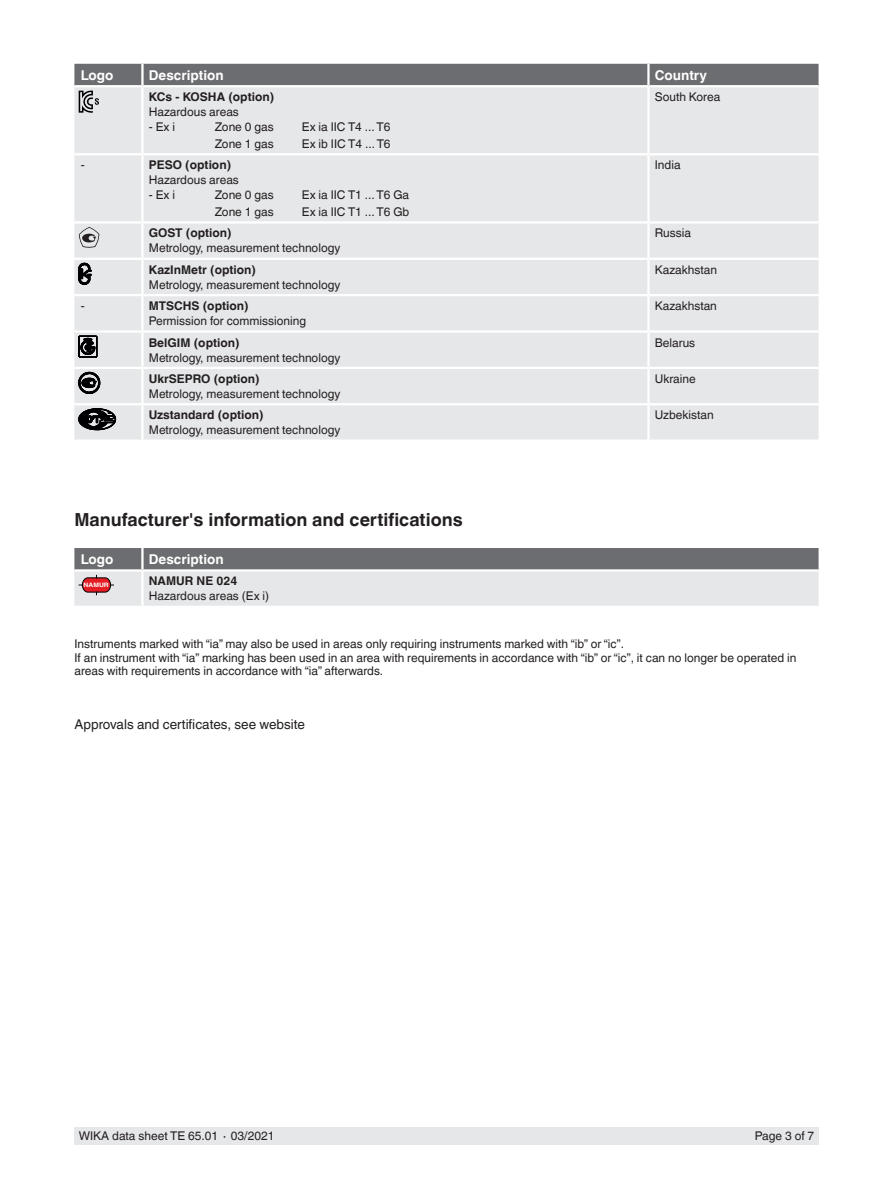
<style>
.page{position:relative;width:893px;height:1188px;background:#fff}
.page>*{position:absolute;margin:0;border:0;box-sizing:border-box;transform-origin:0 0}
.t1{font:700 18px "Helvetica World";color:#231f20}
.t2{font:700 13.5px "Helvetica World";color:#fff}
.t3{font:13.5px "Helvetica World";color:#231f20}
.t4{font:12px/13.5px "Helvetica World";color:#231f20}
.t5{font:700 12px "Helvetica World";color:#231f20}
.t6{font:700 6px "Helvetica World";color:#fff;scale:1.12 1}
</style>
<div class="page">
<div style="left:74px;top:1128px;width:745px;height:17px;background:#e6e7e9"></div>
<div style="left:74px;top:113px;width:745px;height:327px;background:#e6e7e9"></div>
<hr style="left:142px;top:258px;width:506px;height:2px;background:#fff">
<hr style="left:74px;top:153px;width:68px;height:2px;background:#fff">
<hr style="left:142px;top:153px;width:506px;height:2px;background:#fff">
<hr style="left:141px;top:155px;width:3px;height:66px;background:#fff">
<hr style="left:648px;top:153px;width:171px;height:2px;background:#fff">
<hr style="left:647px;top:155px;width:3px;height:66px;background:#fff">
<hr style="left:141px;top:260px;width:3px;height:34px;background:#fff">
<hr style="left:647px;top:260px;width:3px;height:34px;background:#fff">
<hr style="left:141px;top:333px;width:3px;height:34px;background:#fff">
<hr style="left:647px;top:333px;width:3px;height:34px;background:#fff">
<hr style="left:142px;top:221px;width:506px;height:3px;background:#fff">
<hr style="left:648px;top:221px;width:171px;height:3px;background:#fff">
<hr style="left:142px;top:367px;width:506px;height:2px;background:#fff">
<hr style="left:141px;top:369px;width:3px;height:34px;background:#fff">
<hr style="left:648px;top:367px;width:171px;height:2px;background:#fff">
<hr style="left:647px;top:369px;width:3px;height:34px;background:#fff">
<hr style="left:74px;top:221px;width:68px;height:3px;background:#fff">
<hr style="left:74px;top:367px;width:68px;height:2px;background:#fff">
<hr style="left:74px;top:330px;width:68px;height:3px;background:#fff">
<hr style="left:142px;top:330px;width:506px;height:3px;background:#fff">
<hr style="left:648px;top:330px;width:171px;height:3px;background:#fff">
<hr style="left:74px;top:403px;width:68px;height:2px;background:#fff">
<hr style="left:142px;top:403px;width:506px;height:2px;background:#fff">
<hr style="left:648px;top:403px;width:171px;height:2px;background:#fff">
<hr style="left:74px;top:294px;width:68px;height:2px;background:#fff">
<hr style="left:142px;top:294px;width:506px;height:2px;background:#fff">
<hr style="left:141px;top:296px;width:3px;height:34px;background:#fff">
<hr style="left:648px;top:294px;width:171px;height:2px;background:#fff">
<hr style="left:647px;top:296px;width:3px;height:34px;background:#fff">
<hr style="left:141px;top:405px;width:3px;height:35px;background:#fff">
<hr style="left:647px;top:405px;width:3px;height:35px;background:#fff">
<hr style="left:141px;top:87px;width:3px;height:66px;background:#fff">
<hr style="left:74px;top:258px;width:68px;height:2px;background:#fff">
<hr style="left:647px;top:87px;width:3px;height:66px;background:#fff">
<hr style="left:648px;top:258px;width:171px;height:2px;background:#fff">
<hr style="left:647px;top:224px;width:3px;height:34px;background:#fff">
<hr style="left:141px;top:224px;width:3px;height:34px;background:#fff">
<svg style="left:74px;top:64px;width:745px;height:49px;background:#b1b2b5"></svg>
<svg style="left:79px;top:227px;width:20px;height:21px"></svg>
<svg style="left:79px;top:263px;width:12px;height:21px"></svg>
<svg style="left:79px;top:336px;width:18px;height:22px"></svg>
<svg style="left:79px;top:372px;width:21px;height:22px"></svg>
<svg style="left:79px;top:409px;width:37px;height:21px"></svg>
<svg style="left:74px;top:548px;width:745px;height:58px;background:#b9b9bb"></svg>
<p class="t2" style="left:81px;top:67px;width:34px">Logo</p>
<p class="t2" style="left:149px;top:67px;width:76px">Description</p>
<p class="t2" style="left:655px;top:67px;width:54px">Country</p>
<p class="t5" style="left:149px;top:90px;width:127px">KCs - KOSHA (option)</p>
<p class="t4" style="left:149px;top:105px;width:92px">Hazardous areas</p>
<p class="t4" style="left:149px;top:120px;width:28px">- Ex i</p>
<p class="t4" style="left:215px;top:120px;width:61px">Zone 0 gas</p>
<p class="t4" style="left:302px;top:120px;width:90px">Ex ia IIC T4 ... T6</p>
<p class="t4" style="left:215px;top:137px;width:61px">Zone 1 gas</p>
<p class="t4" style="left:302px;top:137px;width:90px">Ex ib IIC T4 ... T6</p>
<p class="t4" style="left:655px;top:90px;width:67px">South Korea</p>
<p class="t4" style="left:81px;top:158px;width:5px">-</p>
<p class="t5" style="left:149px;top:158px;width:84px">PESO (option)</p>
<p class="t4" style="left:149px;top:173px;width:92px">Hazardous areas</p>
<p class="t4" style="left:149px;top:188px;width:28px">- Ex i</p>
<p class="t4" style="left:215px;top:188px;width:61px">Zone 0 gas</p>
<p class="t4" style="left:302px;top:188px;width:109px">Ex ia IIC T1 ... T6 Ga</p>
<p class="t4" style="left:215px;top:205px;width:61px">Zone 1 gas</p>
<p class="t4" style="left:302px;top:205px;width:109px">Ex ia IIC T1 ... T6 Gb</p>
<p class="t4" style="left:655px;top:158px;width:27px">India</p>
<p class="t5" style="left:149px;top:226px;width:84px">GOST (option)</p>
<p class="t4" style="left:149px;top:242px;width:193px">Metrology, measurement technology</p>
<p class="t4" style="left:655px;top:227px;width:38px">Russia</p>
<p class="t5" style="left:149px;top:263px;width:109px">KazInMetr (option)</p>
<p class="t4" style="left:149px;top:278px;width:193px">Metrology, measurement technology</p>
<p class="t4" style="left:655px;top:263px;width:64px">Kazakhstan</p>
<p class="t4" style="left:81px;top:299px;width:5px">-</p>
<p class="t5" style="left:149px;top:299px;width:101px">MTSCHS (option)</p>
<p class="t4" style="left:149px;top:314px;width:159px">Permission for commissioning</p>
<p class="t4" style="left:655px;top:299px;width:64px">Kazakhstan</p>
<p class="t5" style="left:149px;top:335px;width:92px">BelGIM (option)</p>
<p class="t4" style="left:149px;top:351px;width:193px">Metrology, measurement technology</p>
<p class="t4" style="left:655px;top:336px;width:42px">Belarus</p>
<p class="t5" style="left:149px;top:372px;width:112px">UkrSEPRO (option)</p>
<p class="t4" style="left:149px;top:387px;width:193px">Metrology, measurement technology</p>
<p class="t4" style="left:655px;top:372px;width:42px">Ukraine</p>
<p class="t5" style="left:149px;top:408px;width:116px">Uzstandard (option)</p>
<p class="t4" style="left:149px;top:423px;width:193px">Metrology, measurement technology</p>
<p class="t4" style="left:655px;top:408px;width:60px">Uzbekistan</p>
<h1 class="t1" style="left:74px;top:509px;width:390px">Manufacturer's information and certifications</h1>
<p class="t2" style="left:81px;top:552px;width:34px">Logo</p>
<p class="t2" style="left:149px;top:552px;width:76px">Description</p>
<p class="t5" style="left:149px;top:574px;width:90px">NAMUR NE 024</p>
<p class="t4" style="left:149px;top:590px;width:122px">Hazardous areas (Ex i)</p>
<p class="t4" style="left:74px;top:638px;width:724px">Instruments marked with “ia” may also be used in areas only requiring instruments marked with “ib” or “ic”.<br>If an instrument with “ia” marking has been used in an area with requirements in accordance with “ib” or “ic”, it can no longer be operated in areas with requirements in accordance with “ia” afterwards.</p>
<p class="t6" style="left:84px;top:582px;width:24px">NAMUR</p>
<p class="t3" style="left:74px;top:717px;width:232px">Approvals and certificates, see website</p>
<p class="t4" style="left:79px;top:1130px;width:197px">WIKA data sheet TE 65.01 ∙ 03/2021</p>
<p class="t4" style="left:755px;top:1130px;width:61px">Page 3 of 7</p>
</div>
